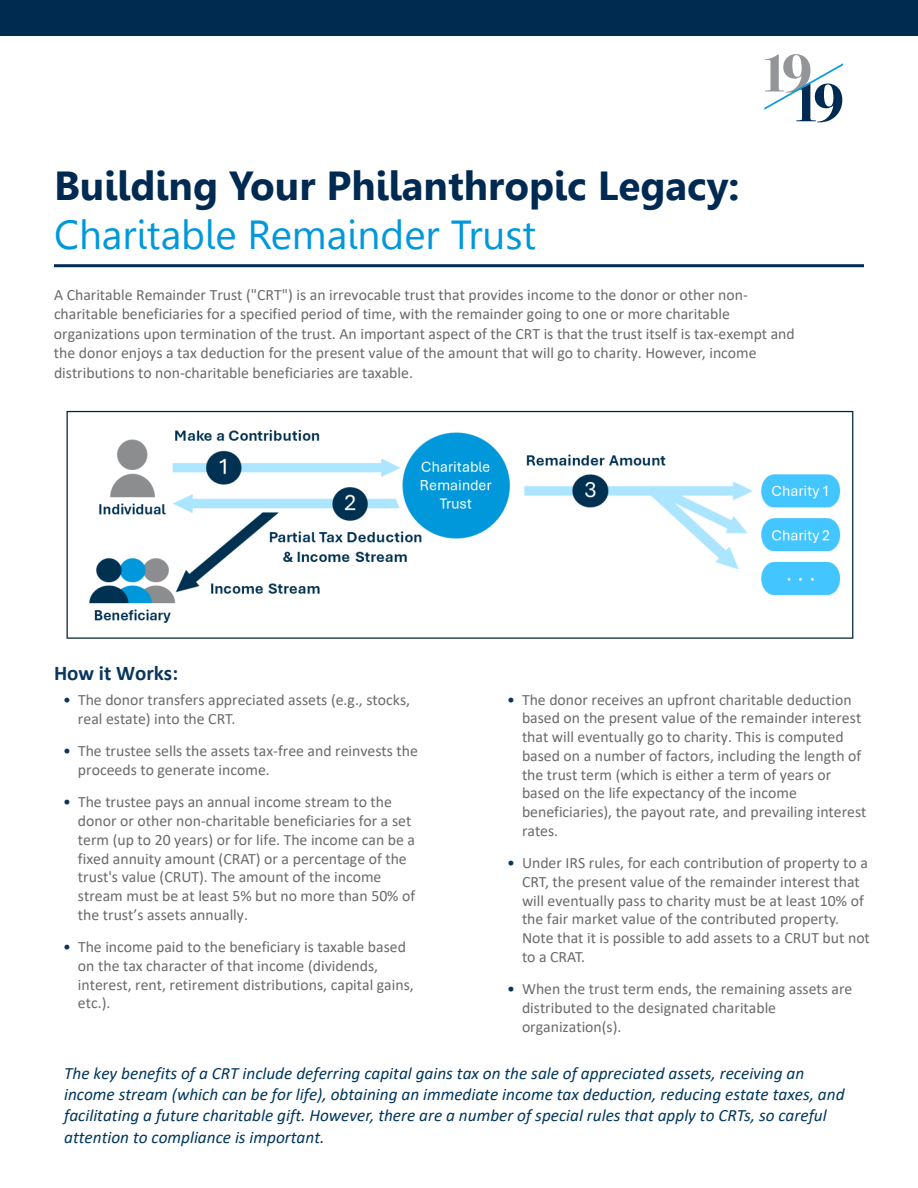
<style>
.page{position:relative;width:918px;height:1188px;background:#fff}
.page>*{position:absolute;margin:0;border:0;box-sizing:border-box;transform-origin:0 0}
.t1{font:700 40.5px/48.6px "Leelawadee";color:#002a51}
.t2{font:700 21px "Calibri";color:#08365d}
.t3{font:italic 17.25px/21.3px "Calibri";color:#00375d}
.t4{font:15.75px/18.8px "Calibri";color:#696a6b}
.s1{font-weight:400;color:#0098db}
.s2{color:#08365d}
</style>
<div class="page">
<svg style="left:764px;top:54px;width:79px;height:68px"></svg>
<hr style="left:54px;top:264px;width:810px;height:3px;background:#002a51">
<div style="left:0;top:0;width:918px;height:35px;background:#002b51"></div>
<img style="left:66px;top:410px;width:787px;height:229px">
<p class="t1" style="left:54px;top:162px;width:687px">Building Your Philanthropic Legacy:<br><span class="s1">Charitable Remainder Trust</span></p>
<p class="t4" style="left:54px;top:284px;width:742px;line-height:19.5px">A Charitable Remainder Trust ("CRT") is an irrevocable trust that provides income to the donor or other non&shy;charitable beneficiaries for a specified period of time, with the remainder going to one or more charitable organizations upon termination of the trust. An important aspect of the CRT is that the trust itself is tax-exempt and the donor enjoys a tax deduction for the present value of the amount that will go to charity. However, income distributions to non-charitable beneficiaries are taxable.</p>
<p class="t2" style="left:54px;top:659px;width:126px">How it Works:</p>
<p class="t4" style="left:522px;top:690px;width:346px;text-indent:-15px"><span class="s2">•</span> The donor receives an upfront charitable deduction based on the present value of the remainder interest that will eventually go to charity. This is computed based on a number of factors, including the length of the trust term (which is either a term of years or based on the life expectancy of the income beneficiaries), the payout rate, and prevailing interest rates.</p>
<p class="t4" style="left:522px;top:853px;width:349px;text-indent:-15px"><span class="s2">•</span> Under IRS rules, for each contribution of property to a CRT, the present value of the remainder interest that will eventually pass to charity must be at least 10% of the fair market value of the contributed property.<br>Note that it is possible to add assets to a CRUT but not to a CRAT.</p>
<p class="t4" style="left:522px;top:979px;width:332px;text-indent:-15px"><span class="s2">•</span> When the trust term ends, the remaining assets are distributed to the designated charitable organization(s).</p>
<p class="t3" style="left:64px;top:1062px;width:782px">The key benefits of a CRT include deferring capital gains tax on the sale of appreciated assets, receiving an income stream (which can be for life), obtaining an immediate income tax deduction, reducing estate taxes, and facilitating a future charitable gift. However, there are a number of special rules that apply to CRTs, so careful attention to compliance is important.</p>
<p class="t4" style="left:78px;top:690px;width:334px;text-indent:-15px"><span class="s2">•</span> The donor transfers appreciated assets (e.g., stocks, real estate) into the CRT.</p>
<p class="t4" style="left:78px;top:741px;width:342px;text-indent:-15px"><span class="s2">•</span> The trustee sells the assets tax-free and reinvests the proceeds to generate income.</p>
<p class="t4" style="left:78px;top:792px;width:339px;text-indent:-15px"><span class="s2">•</span> The trustee pays an annual income stream to the donor or other non-charitable beneficiaries for a set term (up to 20 years) or for life. The income can be a fixed annuity amount (CRAT) or a percentage of the trust's value (CRUT). The amount of the income stream must be at least 5% but no more than 50% of the trust’s assets annually.</p>
<p class="t4" style="left:78px;top:937px;width:337px;text-indent:-15px"><span class="s2">•</span> The income paid to the beneficiary is taxable based on the tax character of that income (dividends, interest, rent, retirement distributions, capital gains, etc.).</p>
</div>
